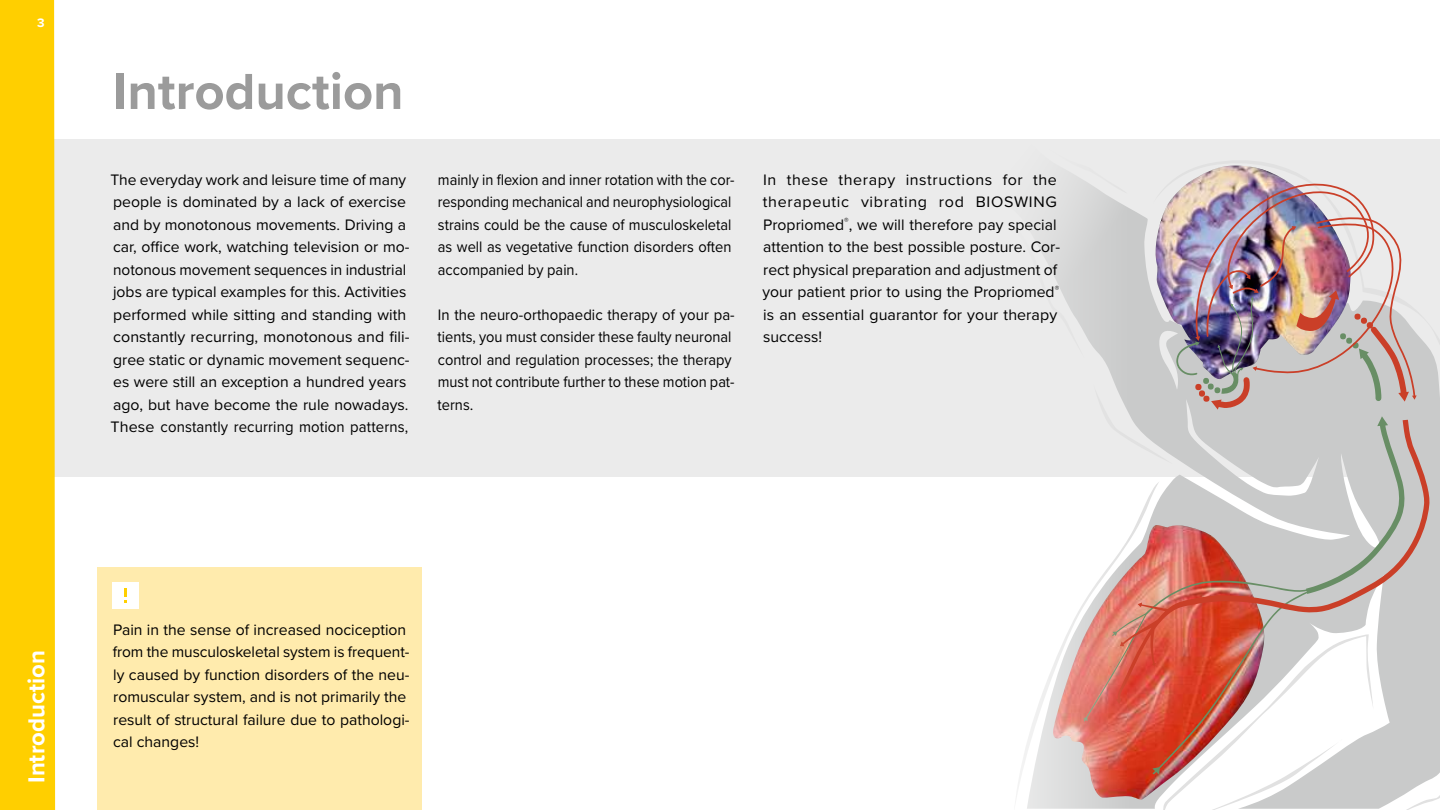
<style>
.page{position:relative;width:1440px;height:810px;background:#fff}
.page>*{position:absolute;margin:0;border:0;box-sizing:border-box;transform-origin:0 0}
.t1{font:700 52.5px "Proxima Nova";color:#9b9b9b}
.t2{font:700 24px "Proxima Nova";color:#fff}
.t3{font:15.75px/22.5px "Proxima Nova";color:#000}
.t4{font:15.75px/22.5px "Proxima Nova";color:#000;scale:.93 1}
.t5{font:15.75px/22.5px "Proxima Nova";color:#000;scale:.95 1}
.t6{font:700 12.75px "Proxima Nova";color:#fff}
</style>
<div class="page">
<div style="left:0;top:140px;width:1440px;height:337px;background:#ebebeb"></div>
<div style="left:1373px;top:392px;width:67px;height:417px;background:#c9caca"></div>
<svg style="left:1016px;top:667px;width:141px;height:142px"></svg>
<svg style="left:1417px;top:334px;width:23px;height:58px"></svg>
<svg style="left:1393px;top:759px;width:47px;height:51px"></svg>
<svg style="left:1163px;top:774px;width:210px;height:36px"></svg>
<img style="left:1053px;top:604px;width:212px;height:197px">
<img style="left:1083px;top:557px;width:322px;height:217px">
<svg style="left:1116px;top:420px;width:314px;height:284px;fill:#c9caca"></svg>
<img style="left:1039px;top:165px;width:378px;height:299px">
<div style="left:97px;top:567px;width:325px;height:243px;background:#ffebad"></div>
<div style="left:112px;top:582px;width:27px;height:26px;background:#fff"></div>
<svg style="left:124px;top:588px;width:3px;height:15px"></svg>
<div style="left:0;top:0;width:55px;height:810px;background:#ffcf00"></div>
<p class="t6" style="left:37px;top:13px;width:9px">3</p>
<h1 class="t1" style="left:113px;top:52px;width:292px">Introduction</h1>
<p class="t3" style="left:110px;top:167px;width:301px">The everyday work and leisure time of many people is dominated by a lack of exercise and by monotonous movements. Driving a car, office work, watching television or mo&shy;notonous movement sequences in industrial jobs are typical examples for this. Activities performed while sitting and standing with constantly recurring, monotonous and fili&shy;gree static or dynamic movement sequenc&shy;es were still an exception a hundred years ago, but have become the rule nowadays.<br>These constantly recurring motion patterns,</p>
<p class="t4" style="left:438px;top:167px;width:321px">mainly in flexion and inner rotation with the cor&shy;responding mechanical and neurophysiological strains could be the cause of musculoskeletal as well as vegetative function disorders often accompanied by pain.</p>
<p class="t5" style="left:438px;top:302px;width:314px">In the neuro-orthopaedic therapy of your pa&shy;tients, you must consider these faulty neuronal control and regulation processes; the therapy must not contribute further to these motion pat&shy;terns.</p>
<p class="t3" style="left:762px;top:167px;width:299px">In these therapy instructions for the therapeutic vibrating rod BIOSWING Propriomed<sup>®</sup>, we will therefore pay special attention to the best possible posture. Cor&shy;rect physical preparation and adjustment of your patient prior to using the Propriomed<sup>® </sup>is an essential guarantor for your therapy success!</p>
<h2 class="t2" style="left:18px;top:783px;width:134px;rotate:-90deg">Introduction</h2>
<p class="t3" style="left:113px;top:617px;width:298px">Pain in the sense of increased nociception from the musculoskeletal system is frequent&shy;ly caused by function disorders of the neu&shy;romuscular system, and is not primarily the result of structural failure due to pathologi&shy;cal changes!</p>
</div>
